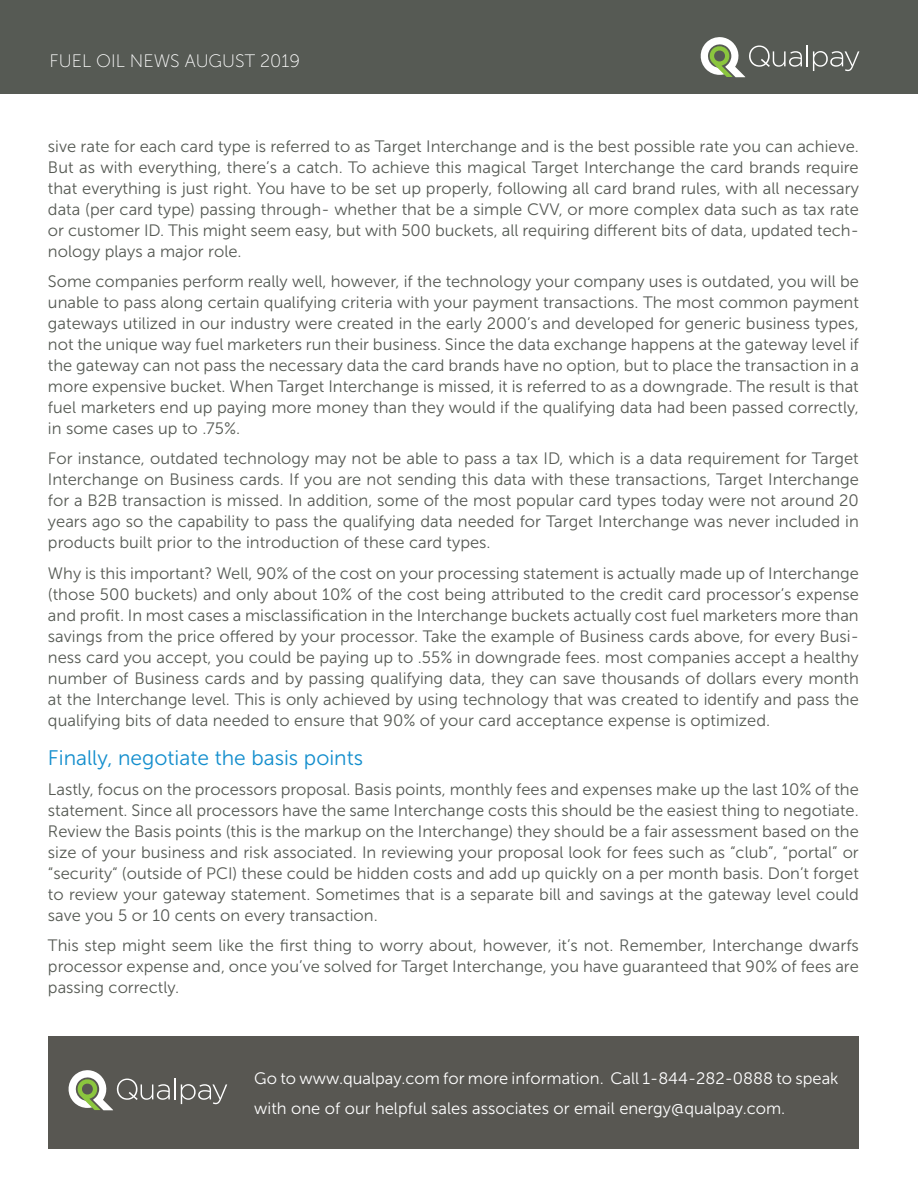
<style>
.page{position:relative;width:918px;height:1189px;background:#fff}
.page>*{position:absolute;margin:0;border:0;box-sizing:border-box;transform-origin:0 0}
.t1{font:21px "Museo Sans 300";color:#138ecd}
.t2{font:18px "Museo Sans 100";color:#fff}
.t3{font:16.5px/21px "Museo Sans 300";color:#565a54;text-align:justify}
.t4{font:16.5px/30px "Museo Sans 300";color:#fff}
</style>
<div class="page">
<div style="left:0;top:0;width:917px;height:94px;background:#565a54"></div>
<svg style="left:700px;top:37px;width:159px;height:40px"></svg>
<div style="left:48px;top:1035px;width:810px;height:113px;background:#585752"></div>
<hr style="left:174px;top:1077px;width:2px;height:21px;background:#fff">
<svg style="left:181px;top:1084px;width:46px;height:19px"></svg>
<svg style="left:68px;top:1070px;width:102px;height:39px"></svg>
<p class="t2" style="left:50px;top:51px;width:252px">FUEL OIL NEWS AUGUST 2019</p>
<p class="t3" style="left:48px;top:136px;width:812px">sive rate for each card type is referred to as Target Interchange and is the best possible rate you can achieve.<br>But as with everything, there’s a catch. To achieve this magical Target Interchange the card brands require that everything is just right. You have to be set up properly, following all card brand rules, with all necessary data (per card type) passing through- whether that be a simple CVV, or more complex data such as tax rate or customer ID. This might seem easy, but with 500 buckets, all requiring different bits of data, updated tech&shy;nology plays a major role.</p>
<p class="t3" style="left:48px;top:271px;width:812px">Some companies perform really well, however, if the technology your company uses is outdated, you will be unable to pass along certain qualifying criteria with your payment transactions. The most common payment gateways utilized in our industry were created in the early 2000’s and developed for generic business types, not the unique way fuel marketers run their business. Since the data exchange happens at the gateway level if the gateway can not pass the necessary data the card brands have no option, but to place the transaction in a more expensive bucket. When Target Interchange is missed, it is referred to as a downgrade. The result is that fuel marketers end up paying more money than they would if the qualifying data had been passed correctly, in some cases up to .75%.</p>
<p class="t3" style="left:48px;top:448px;width:812px">For instance, outdated technology may not be able to pass a tax ID, which is a data requirement for Target Interchange on Business cards. If you are not sending this data with these transactions, Target Interchange for a B2B transaction is missed. In addition, some of the most popular card types today were not around 20 years ago so the capability to pass the qualifying data needed for Target Interchange was never included in products built prior to the introduction of these card types.</p>
<p class="t3" style="left:48px;top:562px;width:812px">Why is this important? Well, 90% of the cost on your processing statement is actually made up of Interchange (those 500 buckets) and only about 10% of the cost being attributed to the credit card processor’s expense and profit. In most cases a misclassification in the Interchange buckets actually cost fuel marketers more than savings from the price offered by your processor. Take the example of Business cards above, for every Busi&shy;ness card you accept, you could be paying up to .55% in downgrade fees. most companies accept a healthy number of Business cards and by passing qualifying data, they can save thousands of dollars every month at the Interchange level. This is only achieved by using technology that was created to identify and pass the qualifying bits of data needed to ensure that 90% of your card acceptance expense is optimized.</p>
<p class="t1" style="left:48px;top:745px;width:316px">Finally, negotiate the basis points</p>
<p class="t3" style="left:48px;top:778px;width:812px">Lastly, focus on the processors proposal. Basis points, monthly fees and expenses make up the last 10% of the statement. Since all processors have the same Interchange costs this should be the easiest thing to negotiate.<br>Review the Basis points (this is the markup on the Interchange) they should be a fair assessment based on the size of your business and risk associated. In reviewing your proposal look for fees such as “club”, “portal” or “security“ (outside of PCI) these could be hidden costs and add up quickly on a per month basis. Don’t forget to review your gateway statement. Sometimes that is a separate bill and savings at the gateway level could save you 5 or 10 cents on every transaction.</p>
<p class="t3" style="left:48px;top:934px;width:812px">This step might seem like the first thing to worry about, however, it’s not. Remember, Interchange dwarfs processor expense and, once you’ve solved for Target Interchange, you have guaranteed that 90% of fees are passing correctly.</p>
<p class="t4" style="left:254px;top:1062px;width:585px">Go to www.qualpay.com for more information. Call 1-844-282-0888 to speak with one of our helpful sales associates or email energy@qualpay.com.</p>
</div>
